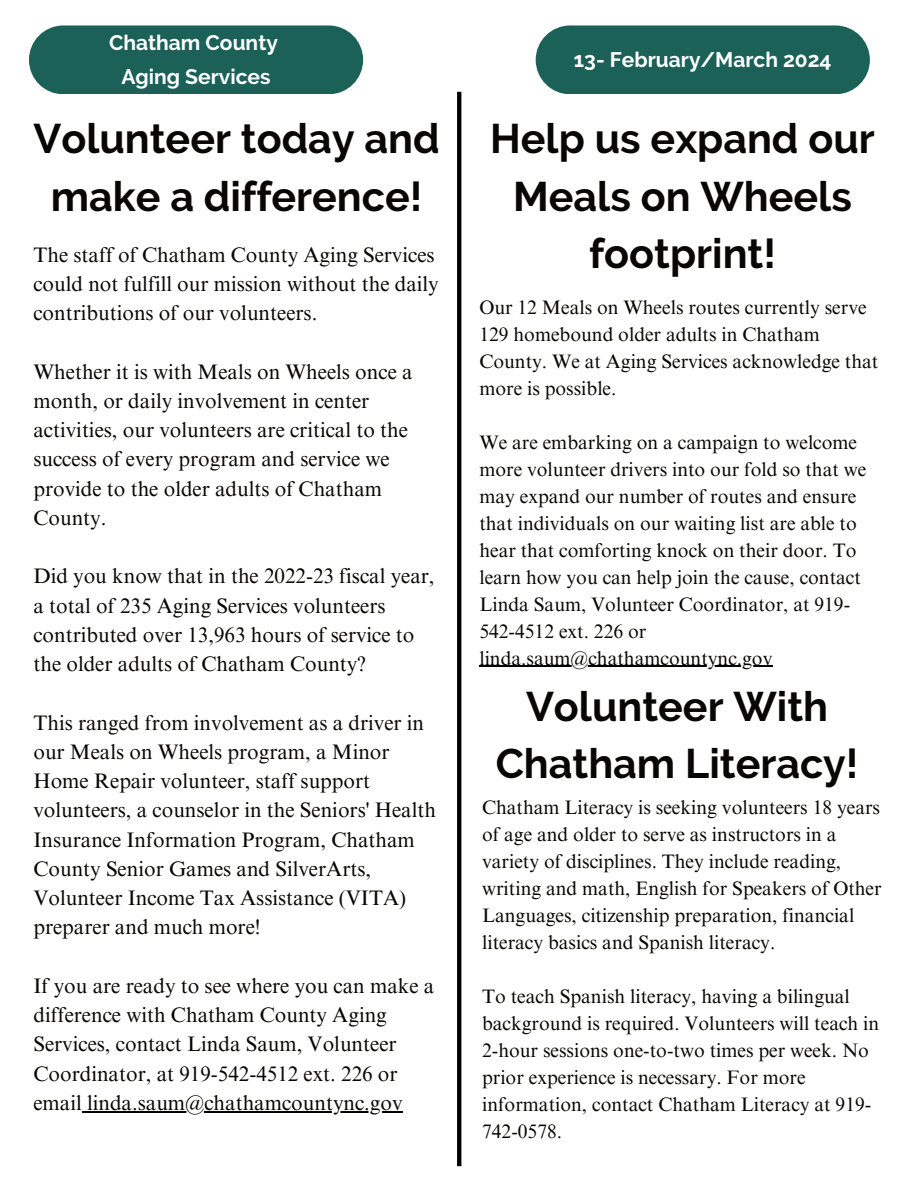
<style>
.page{position:relative;width:918px;height:1188px;background:#fff}
.page>*{position:absolute;margin:0;border:0;box-sizing:border-box;transform-origin:0 0}
.t1{font:700 41.25px/57.3px "Raleway";color:#080704;text-align:center}
.t2{font:21px/29.2px "Times NRMT Pro";color:#080704}
.t3{font:700 21px/33.8px "Raleway";color:#fff;text-align:center}
.t4{font:19.5px/27px "Times NRMT Pro";color:#080704}
</style>
<div class="page">
<div style="left:536px;top:25px;width:334px;height:69px;background:#1c6157;border-radius:34px"></div>
<div style="left:29px;top:25px;width:334px;height:69px;background:#1c6157;border-radius:34px"></div>
<svg style="left:457px;top:92px;width:4px;height:1074px;background:#030303"></svg>
<hr style="left:82px;top:1111px;width:321px;height:1px;background:#000">
<hr style="left:479px;top:666px;width:293px;height:1px;background:#000">
<p class="t3" style="left:109px;top:26px;width:170px">Chatham County<br>Aging Services</p>
<h1 class="t1" style="left:33px;top:110px;width:408px">Volunteer today and make a difference!</h1>
<p class="t2" style="left:33px;top:241px;width:407px">The staff of Chatham County Aging Services could not fulfill our mission without the daily contributions of our volunteers.</p>
<p class="t2" style="left:33px;top:358px;width:381px">Whether it is with Meals on Wheels once a month, or daily involvement in center activities, our volunteers are critical to the success of every program and service we provide to the older adults of Chatham County.</p>
<p class="t2" style="left:33px;top:563px;width:403px">Did you know that in the 2022-23 fiscal year, a total of 235 Aging Services volunteers contributed over 13,963 hours of service to the older adults of Chatham County?</p>
<p class="t2" style="left:33px;top:709px;width:404px">This ranged from involvement as a driver in our Meals on Wheels program, a Minor Home Repair volunteer, staff support volunteers, a counselor in the Seniors' Health Insurance Information Program, Chatham County Senior Games and SilverArts, Volunteer Income Tax Assistance (VITA) preparer and much more!</p>
<p class="t2" style="left:33px;top:972px;width:402px">If you are ready to see where you can make a difference with Chatham County Aging Services, contact Linda Saum, Volunteer Coordinator, at 919-542-4512 ext. 226 or email linda.saum@chathamcountync.gov</p>
<p class="t3" style="left:574px;top:42px;width:259px">13- February/March 2024</p>
<h1 class="t1" style="left:490px;top:110px;width:386px">Help us expand our<br>Meals on Wheels footprint!</h1>
<p class="t4" style="left:479px;top:295px;width:401px">Our 12 Meals on Wheels routes currently serve 129 homebound older adults in Chatham County. We at Aging Services acknowledge that more is possible.</p>
<p class="t4" style="left:479px;top:430px;width:389px">We are embarking on a campaign to welcome more volunteer drivers into our fold so that we may expand our number of routes and ensure that individuals on our waiting list are able to hear that comforting knock on their door. To learn how you can help join the cause, contact Linda Saum, Volunteer Coordinator, at 919- 542-4512 ext. 226 or linda.saum@chathamcountync.gov</p>
<h1 class="t1" style="left:496px;top:678px;width:364px">Volunteer With<br>Chatham Literacy!</h1>
<p class="t4" style="left:482px;top:795px;width:401px">Chatham Literacy is seeking volunteers 18 years of age and older to serve as instructors in a variety of disciplines. They include reading, writing and math, English for Speakers of Other Languages, citizenship preparation, financial literacy basics and Spanish literacy.</p>
<p class="t4" style="left:482px;top:984px;width:399px">To teach Spanish literacy, having a bilingual background is required. Volunteers will teach in 2-hour sessions one-to-two times per week. No prior experience is necessary. For more information, contact Chatham Literacy at 919- 742-0578.</p>
</div>
